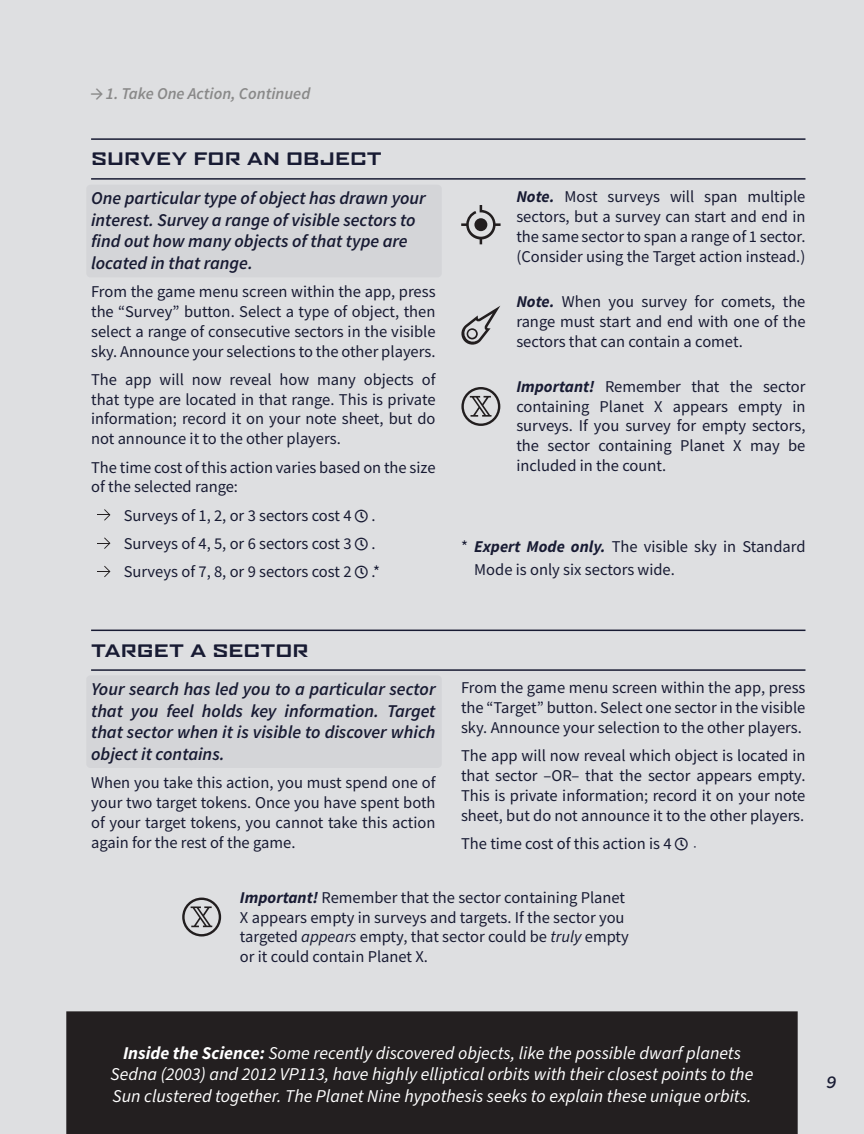
<style>
.page{position:relative;width:864px;height:1134px;background:#dedfe1}
.page>*{position:absolute;margin:0;border:0;box-sizing:border-box;transform-origin:0 0}
.t1{font:italic 600 18px/21.6px "Source Sans Pro";color:#181b33}
.t2{font:italic 18px/21.6px "Source Sans Pro";color:#fff;text-align:center}
.t3{font:italic 600 18px "Source Code Pro";color:#181b33}
.t4{font:16.5px/19.8px "Source Sans Pro";color:#181b33;text-align:justify}
.t5{font:700 expanded 16.5px "Agency FB";color:#181b33}
.t6{font:italic 600 16.5px "Source Sans Pro";color:#898989}
.s1{font-weight:700;font-style:italic}
.s2{font-style:italic}
.s3{font-weight:700}
</style>
<div class="page">
<div style="left:86px;top:185px;width:356px;height:92px;background:#d4d5d8;border-radius:4px"></div>
<div style="left:86px;top:675px;width:356px;height:93px;background:#d4d5d8;border-radius:4px"></div>
<hr style="left:91px;top:138px;width:714px;height:2px;background:#181b33">
<hr style="left:91px;top:178px;width:714px;height:2px;background:#181b33">
<svg style="left:98px;top:509px;width:12px;height:12px"></svg>
<svg style="left:98px;top:537px;width:12px;height:12px"></svg>
<svg style="left:98px;top:566px;width:12px;height:11px"></svg>
<hr style="left:91px;top:630px;width:714px;height:1px;background:#181b33">
<hr style="left:91px;top:669px;width:714px;height:2px;background:#181b33">
<svg style="left:461px;top:205px;width:40px;height:39px;background:#aeaeb0"></svg>
<svg style="left:460px;top:306px;width:40px;height:39px;background:#b5b5b7"></svg>
<svg style="left:461px;top:387px;width:39px;height:39px;background:#a9a8aa"></svg>
<svg style="left:182px;top:898px;width:39px;height:38px"></svg>
<div style="left:66px;top:1011px;width:732px;height:123px;background:#231f20"></div>
<svg style="left:91px;top:88px;width:12px;height:12px"></svg>
<svg style="left:355px;top:509px;width:13px;height:13px"></svg>
<svg style="left:355px;top:538px;width:13px;height:12px"></svg>
<svg style="left:355px;top:566px;width:13px;height:13px"></svg>
<svg style="left:675px;top:838px;width:13px;height:12px"></svg>
<p class="t6" style="left:106px;top:82px;width:206px">1. Take One Action, Continued</p>
<p class="t5" style="left:91px;top:150px;width:292px">SURVEY FOR AN OBJECT</p>
<p class="t1" style="left:91px;top:187px;width:336px">One particular type of object has drawn your interest. Survey a range of visible sectors to find out how many objects of that type are located in that range.</p>
<p class="t4" style="left:91px;top:282px;width:346px">From the game menu screen within the app, press the “Survey” button. Select a type of object, then select a range of consecutive sectors in the visible sky. Announce your selections to the other players.</p>
<p class="t4" style="left:91px;top:369px;width:346px">The app will now reveal how many objects of that type are located in that range. This is private information; record it on your note sheet, but do not announce it to the other players.</p>
<p class="t4" style="left:91px;top:457px;width:346px">The time cost of this action varies based on the size of the selected range:</p>
<p class="t4" style="left:124px;top:501px;width:258px;line-height:28.3px;text-align:left">Surveys of 1, 2, or 3 sectors cost 4 .<br>Surveys of 4, 5, or 6 sectors cost 3 .<br>Surveys of 7, 8, or 9 sectors cost 2 .*</p>
<p class="t4" style="left:516px;top:187px;width:291px"><span class="s1">Note.</span> Most surveys will span multiple sectors, but a survey can start and end in the same sector to span a range of 1 sector. (Consider using the Target action instead.)</p>
<p class="t4" style="left:516px;top:291px;width:291px"><span class="s1">Note.</span> When you survey for comets, the range must start and end with one of the sectors that can contain a comet.</p>
<p class="t4" style="left:516px;top:376px;width:291px"><span class="s1">Important!</span> Remember that the sector containing Planet X appears empty in surveys. If you survey for empty sectors, the sector containing Planet X may be included in the count.</p>
<p class="t4" style="left:474px;top:535px;width:333px;line-height:22.8px;text-indent:-13px">* <span class="s1">Expert Mode only.</span> The visible sky in Standard<br>Mode is only six sectors wide.</p>
<p class="t5" style="left:91px;top:641px;width:219px">TARGET A SECTOR</p>
<p class="t1" style="left:91px;top:678px;width:346px;text-align:justify">Your search has led you to a particular sector that you feel holds key information. Target that sector when it is visible to discover which object it contains.</p>
<p class="t4" style="left:91px;top:773px;width:346px">When you take this action, you must spend one of your two target tokens. Once you have spent both of your target tokens, you cannot take this action again for the rest of the game.</p>
<p class="t4" style="left:461px;top:678px;width:346px">From the game menu screen within the app, press the “Target” button. Select one sector in the visible sky. Announce your selection to the other players.</p>
<p class="t4" style="left:461px;top:746px;width:346px">The app will now reveal which object is located in that sector –OR– that the sector appears empty.<br>This is private information; record it on your note sheet, but do not announce it to the other players.</p>
<p class="t4" style="left:461px;top:833px;width:212px">The time cost of this action is 4</p>
<p class="t4" style="left:240px;top:887px;width:390px;text-align:left"><span class="s1">Important!</span> Remember that the sector containing Planet X appears empty in surveys and targets. If the sector you targeted <span class="s2">appears</span> empty, that sector could be <span class="s2">truly</span> empty or it could contain Planet X.</p>
<p class="t2" style="left:111px;top:1042px;width:644px"><span class="s3">Inside the Science:</span> Some recently discovered objects, like the possible dwarf planets<br>Sedna (2003) and 2012 VP113, have highly elliptical orbits with their closest points to the<br>Sun clustered together. The Planet Nine hypothesis seeks to explain these unique orbits.</p>
<p class="t3" style="left:826px;top:1069px;width:12px">9</p>
</div>
